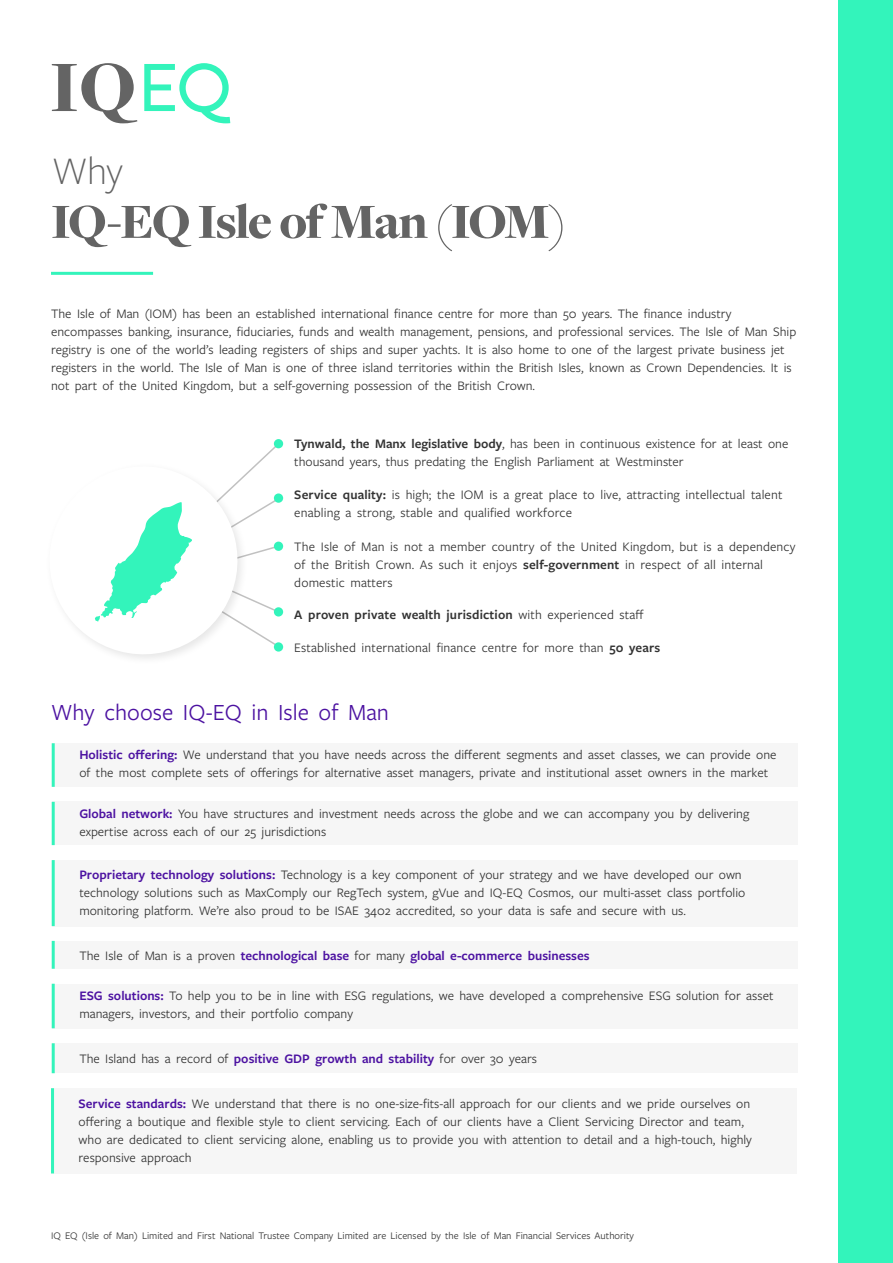
<style>
.page{position:relative;width:893px;height:1263px;background:#fff}
.page>*{position:absolute;margin:0;border:0;box-sizing:border-box;transform-origin:0 0}
.t1{font:900 51px "Freight Disp Pro";letter-spacing:-.035em;color:#646464}
.t2{font:300 40.5px "Freight Sans Pro";color:#636363}
.t3{font:24px "Freight Sans Pro";color:#4c12a1}
.t4{font:13.5px/18px "Freight Sans Pro";color:#333}
.t5{font:600 13.5px "Freight Sans Pro";color:#4c12a1}
.t6{font:600 13.5px "Freight Sans Pro";letter-spacing:.01em;color:#333}
.t7{font:10.5px "Freight Sans Pro";color:#333}
.s1{font-weight:600}
.s2{font-weight:400}
.s3{font-weight:600;color:#4c12a1}
.s4{font-weight:400;color:#333}
</style>
<div class="page">
<div style="left:839px;top:0;width:54px;height:1263px;background:#33f4bb"></div>
<svg style="left:52px;top:63px;width:85px;height:60px"></svg>
<svg style="left:144px;top:63px;width:86px;height:60px"></svg>
<hr style="left:51px;top:272px;width:102px;height:3px;background:#33f4bb">
<div style="left:52px;top:743px;width:745px;height:44px;background:#f6f6f6"></div>
<hr style="left:52px;top:743px;width:3px;height:44px;background:#33f4bb">
<div style="left:52px;top:941px;width:745px;height:28px;background:#f6f6f6"></div>
<hr style="left:52px;top:941px;width:3px;height:28px;background:#33f4bb">
<div style="left:52px;top:802px;width:745px;height:43px;background:#f6f6f6"></div>
<hr style="left:52px;top:802px;width:3px;height:43px;background:#33f4bb">
<div style="left:52px;top:1043px;width:745px;height:30px;background:#f6f6f6"></div>
<hr style="left:52px;top:1043px;width:3px;height:30px;background:#33f4bb">
<div style="left:52px;top:860px;width:745px;height:66px;background:#f6f6f6"></div>
<hr style="left:52px;top:860px;width:3px;height:66px;background:#33f4bb">
<div style="left:52px;top:984px;width:745px;height:44px;background:#f6f6f6"></div>
<hr style="left:52px;top:984px;width:3px;height:44px;background:#33f4bb">
<div style="left:274px;top:439px;width:9px;height:9px;background:#33f4bb;border-radius:50%"></div>
<div style="left:274px;top:493px;width:9px;height:10px;background:#33f4bb;border-radius:50%"></div>
<div style="left:274px;top:642px;width:9px;height:10px;background:#33f4bb;border-radius:50%"></div>
<svg style="left:71px;top:442px;width:209px;height:217px"></svg>
<div style="left:274px;top:541px;width:9px;height:10px;background:#33f4bb;border-radius:50%"></div>
<div style="left:274px;top:607px;width:9px;height:9px;background:#33f4bb;border-radius:50%"></div>
<div style="left:51px;top:1088px;width:746px;height:85px;background:#f6f6f6"></div>
<hr style="left:51px;top:1088px;width:3px;height:85px;background:#33f4bb">
<h2 class="t2" style="left:52px;top:144px;width:73px">Why</h2>
<h1 class="t1" style="left:51px;top:188px;width:516px">IQ-EQ Isle of Man (IOM)</h1>
<p class="t4" style="left:51px;top:304px;width:747px">The Isle of Man (IOM) has been an established international finance centre for more than 50 years. The finance industry encompasses banking, insurance, fiduciaries, funds and wealth management, pensions, and professional services. The Isle of Man Ship registry is one of the world’s leading registers of ships and super yachts. It is also home to one of the largest private business jet registers in the world. The Isle of Man is one of three island territories within the British Isles, known as Crown Dependencies. It is not part of the United Kingdom, but a self-governing possession of the British Crown.</p>
<p class="t4" style="left:294px;top:434px;width:496px"><span class="s1">Tynwald, the Manx legislative body</span>, has been in continuous existence for at least one thousand years, thus predating the English Parliament at Westminster</p>
<p class="t4" style="left:294px;top:484px;width:490px"><span class="s1">Service quality:</span> is high; the IOM is a great place to live, attracting intellectual talent enabling a strong, stable and qualified workforce</p>
<p class="t4" style="left:294px;top:537px;width:503px">The Isle of Man is not a member country of the United Kingdom, but is a dependency of the British Crown. As such it enjoys <span class="s1">self-government</span> in respect of all internal domestic matters</p>
<p class="t6" style="left:294px;top:605px;width:351px">A proven private wealth jurisdiction <span class="s2">with experienced staff</span></p>
<p class="t4" style="left:294px;top:638px;width:368px">Established international finance centre for more than <span class="s1">50 years</span></p>
<h3 class="t3" style="left:51px;top:696px;width:339px">Why choose IQ-EQ in Isle of Man</h3>
<p class="t4" style="left:79px;top:745px;width:699px"><span class="s3">Holistic offering:</span> We understand that you have needs across the different segments and asset classes, we can provide one of the most complete sets of offerings for alternative asset managers, private and institutional asset owners in the market</p>
<p class="t4" style="left:79px;top:804px;width:672px"><span class="s3">Global network:</span> You have structures and investment needs across the globe and we can accompany you by delivering expertise across each of our 25 jurisdictions</p>
<p class="t4" style="left:79px;top:865px;width:667px"><span class="s3">Proprietary technology solutions:</span> Technology is a key component of your strategy and we have developed our own technology solutions such as MaxComply our RegTech system, gVue and IQ-EQ Cosmos, our multi-asset class portfolio monitoring platform. We’re also proud to be ISAE 3402 accredited, so your data is safe and secure with us.</p>
<p class="t5" style="left:79px;top:946px;width:512px"><span class="s4">The Isle of Man is a proven</span> technological base <span class="s4">for many</span> global e-commerce businesses</p>
<p class="t4" style="left:79px;top:986px;width:696px"><span class="s3">ESG solutions:</span> To help you to be in line with ESG regulations, we have developed a comprehensive ESG solution for asset managers, investors, and their portfolio company</p>
<p class="t4" style="left:79px;top:1049px;width:459px">The Island has a record of <span class="s3">positive GDP growth and stability</span> for over 30 years</p>
<p class="t4" style="left:79px;top:1094px;width:675px"><span class="s3">Service standards:</span> We understand that there is no one-size-fits-all approach for our clients and we pride ourselves on offering a boutique and flexible style to client servicing. Each of our clients have a Client Servicing Director and team, who are dedicated to client servicing alone, enabling us to provide you with attention to detail and a high-touch, highly responsive approach</p>
<p class="t7" style="left:51px;top:1229px;width:584px">IQ EQ (Isle of Man) Limited and First National Trustee Company Limited are Licensed by the Isle of Man Financial Services Authority</p>
</div>
